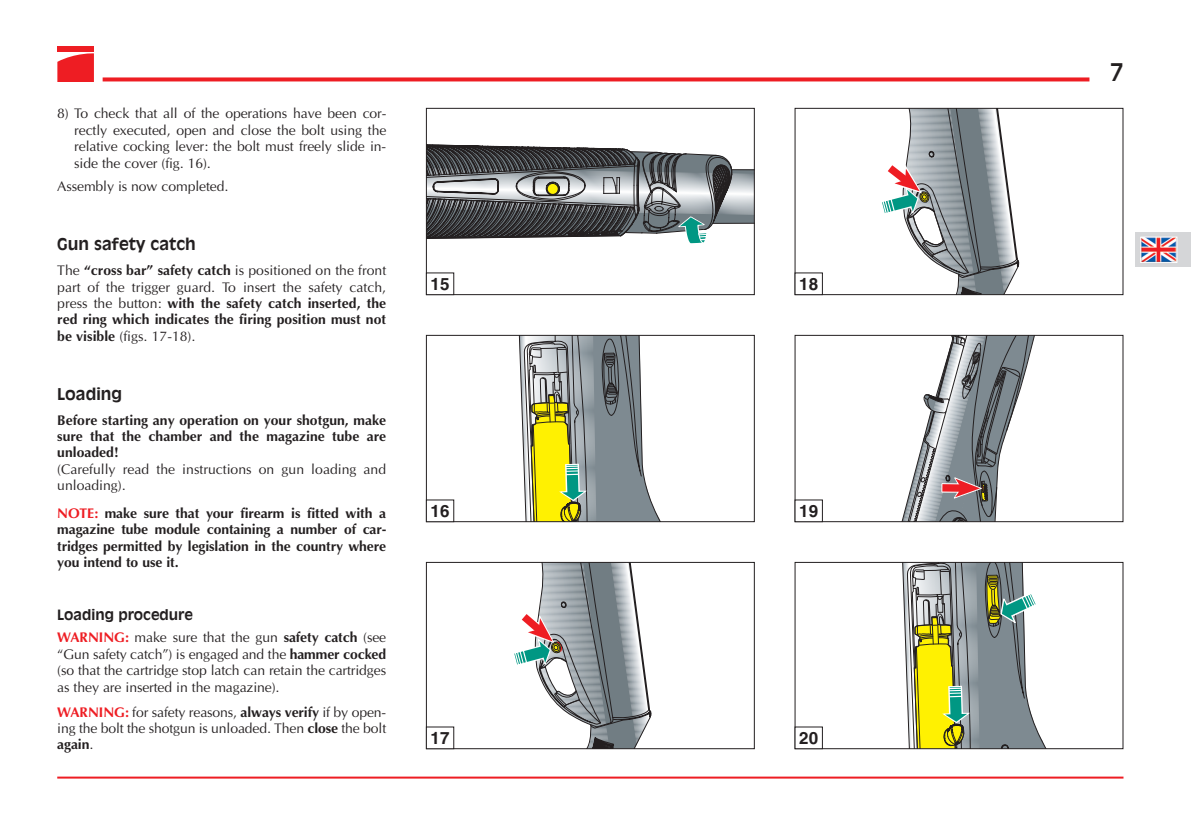
<style>
.page{position:relative;width:1191px;height:823px;background:#fff}
.page>*{position:absolute;margin:0;border:0;box-sizing:border-box;transform-origin:0 0}
.t1{font:24px "Antique Olive";color:#231f20}
.t2{font:700 17px "Helvetica";color:#231f20}
.t3{font:700 16px "Antique Olive";color:#231f20}
.t4{font:700 14px/16.4px "Optima";color:#231f20;text-align:justify}
.t5{font:14px/16.4px "Optima";letter-spacing:-.01em;color:#231f20;text-align:justify}
.s1{font-weight:400}
.s2{color:#ee1d23}
.s3{font-family:"Antique Olive";font-weight:700}
.s4{font-weight:700;color:#ee1d23}
.s5{font-weight:700}
</style>
<div class="page">
<hr style="left:57px;top:776px;width:1066px;height:2px;background:#ee1d23">
<svg style="left:103px;top:77px;width:986px;height:4px;background:#ef373c"></svg>
<div style="left:57px;top:46px;width:37px;height:6px;background:#ee1d23"></div>
<svg style="left:57px;top:53px;width:37px;height:28px"></svg>
<div style="left:1134px;top:232px;width:56px;height:34px;background:#d5d6d8"></div>
<img style="left:1142px;top:238px;width:33px;height:22px">
<div style="left:1140px;top:236px;width:37px;height:26px;border:1px solid #fff"></div>
<svg style="left:428px;top:144px;width:325px;height:100px"></svg>
<div style="left:426px;top:108px;width:329px;height:187px;border:1px solid #231f20"></div>
<div style="left:426px;top:272px;width:28px;height:23px;border:1px solid #231f20"></div>
<svg style="left:518px;top:336px;width:142px;height:184px"></svg>
<div style="left:426px;top:334px;width:329px;height:188px;border:1px solid #231f20"></div>
<div style="left:426px;top:499px;width:28px;height:23px;border:1px solid #231f20"></div>
<svg style="left:902px;top:336px;width:133px;height:184px"></svg>
<div style="left:794px;top:334px;width:329px;height:188px;border:1px solid #231f20"></div>
<div style="left:794px;top:499px;width:29px;height:23px;border:1px solid #231f20"></div>
<svg style="left:514px;top:563px;width:137px;height:183px"></svg>
<div style="left:426px;top:561px;width:329px;height:187px;border:1px solid #231f20"></div>
<div style="left:426px;top:726px;width:28px;height:22px;border:1px solid #231f20"></div>
<svg style="left:882px;top:110px;width:137px;height:183px"></svg>
<div style="left:794px;top:108px;width:329px;height:187px;border:1px solid #231f20"></div>
<div style="left:794px;top:272px;width:29px;height:23px;border:1px solid #231f20"></div>
<svg style="left:902px;top:563px;width:143px;height:183px"></svg>
<div style="left:794px;top:561px;width:329px;height:187px;border:1px solid #231f20"></div>
<p class="t5" style="left:74px;top:106px;width:314px;text-indent:-17px">8) To check that all of the operations have been cor&shy;rectly executed, open and close the bolt using the relative cocking lever: the bolt must freely slide in&shy;side the cover (fig. 16).</p>
<p class="t5" style="left:57px;top:179px;width:172px">Assembly is now completed.</p>
<p class="t3" style="left:57px;top:234px;width:140px">Gun safety catch</p>
<p class="t4" style="left:57px;top:262px;width:330px"><span class="s1">The</span> “cross bar” safety catch <span class="s1">is positioned on the front part of the trigger guard. To insert the safety catch, press the button:</span> with the safety catch inserted, the red ring which indicates the firing position must not be visible <span class="s1">(figs. 17-18).</span></p>
<p class="t3" style="left:57px;top:383px;width:66px">Loading</p>
<p class="t4" style="left:57px;top:411px;width:330px;text-align:left">Before starting any operation on your shotgun, make sure that the chamber and the magazine tube are unloaded!<br><span class="s1">(Carefully read the instructions on gun loading and unloading).</span></p>
<p class="t4" style="left:57px;top:505px;width:331px"><span class="s2">NOTE:</span> make sure that your firearm is fitted with a magazine tube module containing a number of car&shy;tridges permitted by legislation in the country where you intend to use it.</p>
<p class="t5" style="left:57px;top:604px;width:330px;line-height:22px"><span class="s3">Loading procedure<br></span><span class="s4">WARNING:</span> make sure that the gun <span class="s5">safety catch</span> (see</p>
<p class="t5" style="left:57px;top:645px;width:330px">“Gun safety catch”) is engaged and the <span class="s5">hammer cocked </span>(so that the cartridge stop latch can retain the cartridges as they are inserted in the magazine).</p>
<p class="t5" style="left:57px;top:703px;width:330px"><span class="s4">WARNING:</span> for safety reasons, <span class="s5">always verify</span> if by open&shy;ing the bolt the shotgun is unloaded. Then <span class="s5">close</span> the bolt <span class="s5">again</span>.</p>
<p class="t2" style="left:430px;top:273px;width:20px">15</p>
<p class="t2" style="left:799px;top:273px;width:20px">18</p>
<p class="t2" style="left:430px;top:500px;width:20px">16</p>
<p class="t2" style="left:799px;top:500px;width:20px">19</p>
<p class="t2" style="left:430px;top:727px;width:20px">17</p>
<p class="t2" style="left:799px;top:727px;width:20px">20</p>
<p class="t1" style="left:1110px;top:58px;width:15px">7</p>
</div>
